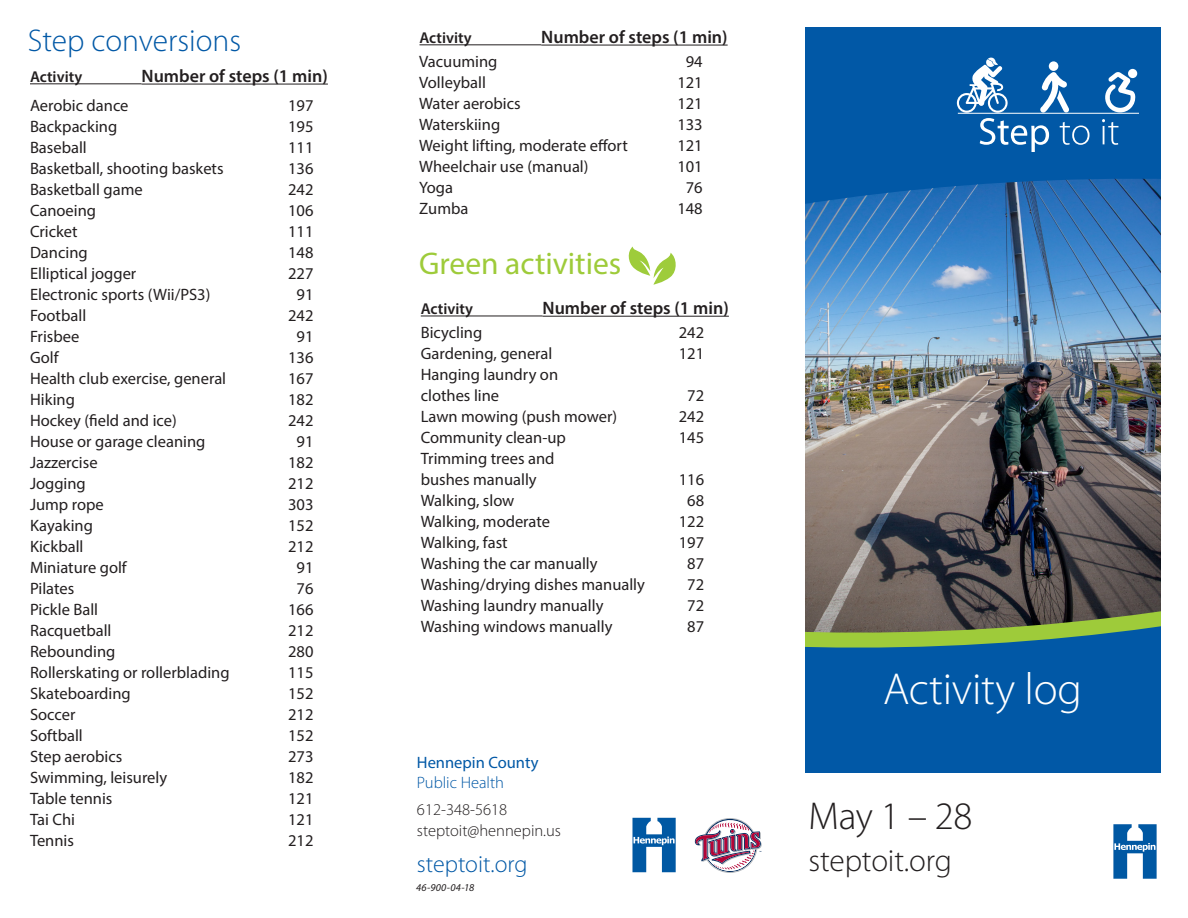
<style>
.page{position:relative;width:1188px;height:918px;background:#fff}
.page>*{position:absolute;margin:0;border:0;box-sizing:border-box;transform-origin:0 0}
.t1{font:300 45px "Myriad Pro";letter-spacing:-.005em;color:#fff}
.t2{font:300 39px "Myriad Pro";color:#231f20}
.heading_12pt{font:300 31.5px "Myriad Pro";color:#0158a6}
.heading_12pt-2{font:31.5px "Myriad Pro";color:#9ecb3a}
.t3{font:300 31.5px "Myriad Pro";letter-spacing:-.005em;color:#231f20}
.t4{font:300 24px "Myriad Pro";color:#0158a6}
.t5{font:600 18px "Myriad Pro";color:#231f20}
.t6{font:16.5px/21px "Myriad Pro";color:#231f20}
.t7{font:300 16.5px "Myriad Pro";color:#231f20}
.t8{font:16.5px "Myriad Pro";color:#0158a6}
.t9{font:300 16.5px "Myriad Pro";color:#0158a6}
.t10{font:600 15.75px "Myriad Pro";color:#231f20}
.t11{font:italic 10.5px "Myriad Pro";letter-spacing:.02em;color:#231f20}
</style>
<div class="page">
<img style="left:805px;top:161px;width:356px;height:445px">
<svg style="left:805px;top:606px;width:356px;height:15px;background:#5e594d"></svg>
<hr style="left:30px;top:83px;width:112px;height:1px;background:#231f20">
<hr style="left:142px;top:84px;width:186px;height:1px;background:#231f20">
<hr style="left:420px;top:44px;width:121px;height:1px;background:#231f20">
<hr style="left:541px;top:45px;width:187px;height:1px;background:#231f20">
<hr style="left:421px;top:316px;width:122px;height:1px;background:#231f20">
<hr style="left:543px;top:316px;width:186px;height:1px;background:#231f20">
<svg style="left:805px;top:621px;width:356px;height:152px;background:#136298"></svg>
<svg style="left:806px;top:27px;width:355px;height:179px;background:#065aa7"></svg>
<svg style="left:694px;top:818px;width:68px;height:55px"></svg>
<svg style="left:632px;top:818px;width:44px;height:54px"></svg>
<svg style="left:628px;top:247px;width:48px;height:38px"></svg>
<svg style="left:1102px;top:119px;width:16px;height:26px"></svg>
<svg style="left:957px;top:58px;width:133px;height:94px;background:#3177b6"></svg>
<svg style="left:1104px;top:72px;width:32px;height:40px"></svg>
<div style="left:1128px;top:69px;width:9px;height:9px;background:#fff;border-radius:50%"></div>
<hr style="left:958px;top:113px;width:181px;height:1px;background:#fff">
<svg style="left:1113px;top:824px;width:44px;height:55px"></svg>
<p class="heading_12pt" style="left:28px;top:23px;width:215px">Step conversions</p>
<p class="t10" style="left:30px;top:67px;width:54px">Activity</p>
<p class="t5" style="left:142px;top:65px;width:188px">Number of steps (1 min)</p>
<p class="t6" style="left:30px;top:94px;width:100px">Aerobic dance</p>
<p class="t6" style="left:288px;top:94px;width:27px">197</p>
<p class="t6" style="left:30px;top:115px;width:89px">Backpacking</p>
<p class="t6" style="left:288px;top:115px;width:27px">195</p>
<p class="t6" style="left:30px;top:136px;width:58px">Baseball</p>
<p class="t6" style="left:288px;top:136px;width:27px">111</p>
<p class="t6" style="left:30px;top:157px;width:195px">Basketball, shooting baskets</p>
<p class="t6" style="left:288px;top:157px;width:27px">136</p>
<p class="t6" style="left:30px;top:178px;width:114px">Basketball game</p>
<p class="t6" style="left:288px;top:178px;width:27px">242</p>
<p class="t6" style="left:30px;top:199px;width:68px">Canoeing</p>
<p class="t6" style="left:288px;top:199px;width:27px">106</p>
<p class="t6" style="left:30px;top:220px;width:49px">Cricket</p>
<p class="t6" style="left:288px;top:220px;width:27px">111</p>
<p class="t6" style="left:30px;top:241px;width:59px">Dancing</p>
<p class="t6" style="left:288px;top:241px;width:27px">148</p>
<p class="t6" style="left:30px;top:262px;width:108px">Elliptical jogger</p>
<p class="t6" style="left:288px;top:262px;width:27px">227</p>
<p class="t6" style="left:30px;top:283px;width:182px">Electronic sports (Wii/PS3)</p>
<p class="t6" style="left:297px;top:283px;width:18px">91</p>
<p class="t6" style="left:30px;top:304px;width:58px">Football</p>
<p class="t6" style="left:288px;top:304px;width:27px">242</p>
<p class="t6" style="left:30px;top:325px;width:51px">Frisbee</p>
<p class="t6" style="left:297px;top:325px;width:18px">91</p>
<p class="t6" style="left:30px;top:346px;width:30px">Golf</p>
<p class="t6" style="left:288px;top:346px;width:27px">136</p>
<p class="t6" style="left:30px;top:367px;width:198px">Health club exercise, general</p>
<p class="t6" style="left:288px;top:367px;width:27px">167</p>
<p class="t6" style="left:30px;top:388px;width:47px">Hiking</p>
<p class="t6" style="left:288px;top:388px;width:27px">182</p>
<p class="t6" style="left:30px;top:409px;width:148px">Hockey (field and ice)</p>
<p class="t6" style="left:288px;top:409px;width:27px">242</p>
<p class="t6" style="left:30px;top:430px;width:177px">House or garage cleaning</p>
<p class="t6" style="left:297px;top:430px;width:18px">91</p>
<p class="t6" style="left:30px;top:451px;width:69px">Jazzercise</p>
<p class="t6" style="left:288px;top:451px;width:27px">182</p>
<p class="t6" style="left:30px;top:472px;width:57px">Jogging</p>
<p class="t6" style="left:288px;top:472px;width:27px">212</p>
<p class="t6" style="left:30px;top:493px;width:75px">Jump rope</p>
<p class="t6" style="left:288px;top:493px;width:27px">303</p>
<p class="t6" style="left:30px;top:514px;width:64px">Kayaking</p>
<p class="t6" style="left:288px;top:514px;width:27px">152</p>
<p class="t6" style="left:30px;top:535px;width:55px">Kickball</p>
<p class="t6" style="left:288px;top:535px;width:27px">212</p>
<p class="t6" style="left:30px;top:556px;width:98px">Miniature golf</p>
<p class="t6" style="left:297px;top:556px;width:18px">91</p>
<p class="t6" style="left:30px;top:577px;width:46px">Pilates</p>
<p class="t6" style="left:297px;top:577px;width:18px">76</p>
<p class="t6" style="left:30px;top:598px;width:70px">Pickle Ball</p>
<p class="t6" style="left:288px;top:598px;width:27px">166</p>
<p class="t6" style="left:30px;top:619px;width:83px">Racquetball</p>
<p class="t6" style="left:288px;top:619px;width:27px">212</p>
<p class="t6" style="left:30px;top:640px;width:87px">Rebounding</p>
<p class="t6" style="left:288px;top:640px;width:27px">280</p>
<p class="t6" style="left:30px;top:661px;width:201px">Rollerskating or rollerblading</p>
<p class="t6" style="left:288px;top:661px;width:27px">115</p>
<p class="t6" style="left:30px;top:682px;width:102px">Skateboarding</p>
<p class="t6" style="left:288px;top:682px;width:27px">152</p>
<p class="t6" style="left:30px;top:703px;width:47px">Soccer</p>
<p class="t6" style="left:288px;top:703px;width:27px">212</p>
<p class="t6" style="left:30px;top:724px;width:54px">Softball</p>
<p class="t6" style="left:288px;top:724px;width:27px">152</p>
<p class="t6" style="left:30px;top:745px;width:94px">Step aerobics</p>
<p class="t6" style="left:288px;top:745px;width:27px">273</p>
<p class="t6" style="left:30px;top:766px;width:139px">Swimming, leisurely</p>
<p class="t6" style="left:288px;top:766px;width:27px">182</p>
<p class="t6" style="left:30px;top:787px;width:84px">Table tennis</p>
<p class="t6" style="left:288px;top:787px;width:27px">121</p>
<p class="t6" style="left:30px;top:808px;width:47px">Tai Chi</p>
<p class="t6" style="left:288px;top:808px;width:27px">121</p>
<p class="t6" style="left:30px;top:829px;width:46px">Tennis</p>
<p class="t6" style="left:288px;top:829px;width:27px">212</p>
<p class="t10" style="left:420px;top:28px;width:54px">Activity</p>
<p class="t5" style="left:541px;top:26px;width:188px">Number of steps (1 min)</p>
<p class="t6" style="left:419px;top:51px;width:80px">Vacuuming</p>
<p class="t6" style="left:686px;top:51px;width:18px">94</p>
<p class="t6" style="left:419px;top:72px;width:68px">Volleyball</p>
<p class="t6" style="left:677px;top:72px;width:27px">121</p>
<p class="t6" style="left:419px;top:93px;width:103px">Water aerobics</p>
<p class="t6" style="left:677px;top:93px;width:27px">121</p>
<p class="t6" style="left:419px;top:114px;width:82px">Waterskiing</p>
<p class="t6" style="left:677px;top:114px;width:27px">133</p>
<p class="t6" style="left:419px;top:135px;width:210px">Weight lifting, moderate effort</p>
<p class="t6" style="left:677px;top:135px;width:27px">121</p>
<p class="t6" style="left:419px;top:156px;width:171px">Wheelchair use (manual)</p>
<p class="t6" style="left:677px;top:156px;width:27px">101</p>
<p class="t6" style="left:419px;top:177px;width:35px">Yoga</p>
<p class="t6" style="left:686px;top:177px;width:18px">76</p>
<p class="t6" style="left:419px;top:198px;width:51px">Zumba</p>
<p class="t6" style="left:677px;top:198px;width:27px">148</p>
<p class="heading_12pt-2" style="left:419px;top:244px;width:204px">Green activities</p>
<p class="t10" style="left:421px;top:299px;width:54px">Activity</p>
<p class="t5" style="left:543px;top:297px;width:188px">Number of steps (1 min)</p>
<p class="t6" style="left:421px;top:322px;width:63px">Bicycling</p>
<p class="t6" style="left:679px;top:322px;width:27px">242</p>
<p class="t6" style="left:421px;top:343px;width:133px">Gardening, general</p>
<p class="t6" style="left:679px;top:343px;width:27px">121</p>
<p class="t6" style="left:421px;top:364px;width:139px">Hanging laundry on clothes line</p>
<p class="t6" style="left:687px;top:385px;width:18px">72</p>
<p class="t6" style="left:421px;top:406px;width:198px">Lawn mowing (push mower)</p>
<p class="t6" style="left:679px;top:406px;width:27px">242</p>
<p class="t6" style="left:421px;top:427px;width:147px">Community clean-up</p>
<p class="t6" style="left:679px;top:427px;width:27px">145</p>
<p class="t6" style="left:421px;top:448px;width:135px">Trimming trees and</p>
<p class="t6" style="left:421px;top:469px;width:117px">bushes manually</p>
<p class="t6" style="left:679px;top:469px;width:27px">116</p>
<p class="t6" style="left:421px;top:490px;width:95px">Walking, slow</p>
<p class="t6" style="left:687px;top:490px;width:18px">68</p>
<p class="t6" style="left:421px;top:511px;width:131px">Walking, moderate</p>
<p class="t6" style="left:679px;top:511px;width:27px">122</p>
<p class="t6" style="left:421px;top:532px;width:88px">Walking, fast</p>
<p class="t6" style="left:679px;top:532px;width:27px">197</p>
<p class="t6" style="left:421px;top:553px;width:178px">Washing the car manually</p>
<p class="t6" style="left:687px;top:553px;width:18px">87</p>
<p class="t6" style="left:421px;top:574px;width:226px">Washing/drying dishes manually</p>
<p class="t6" style="left:687px;top:574px;width:18px">72</p>
<p class="t6" style="left:421px;top:595px;width:184px">Washing laundry manually</p>
<p class="t6" style="left:687px;top:595px;width:18px">72</p>
<p class="t6" style="left:421px;top:616px;width:193px">Washing windows manually</p>
<p class="t6" style="left:687px;top:616px;width:18px">87</p>
<p class="t8" style="left:417px;top:752px;width:123px">Hennepin County</p>
<p class="t9" style="left:417px;top:773px;width:89px">Public Health</p>
<p class="t7" style="left:417px;top:800px;width:92px">612-348-5618</p>
<p class="t7" style="left:417px;top:821px;width:146px">steptoit@hennepin.us</p>
<p class="t4" style="left:417px;top:850px;width:112px">steptoit.org</p>
<p class="t11" style="left:416px;top:881px;width:59px">46-900-04-18</p>
<p class="t1" style="left:883px;top:664px;width:201px">Activity log</p>
<p class="t2" style="left:809px;top:794px;width:165px">May 1 – 28</p>
<p class="t3" style="left:809px;top:843px;width:145px">steptoit.org</p>
</div>
